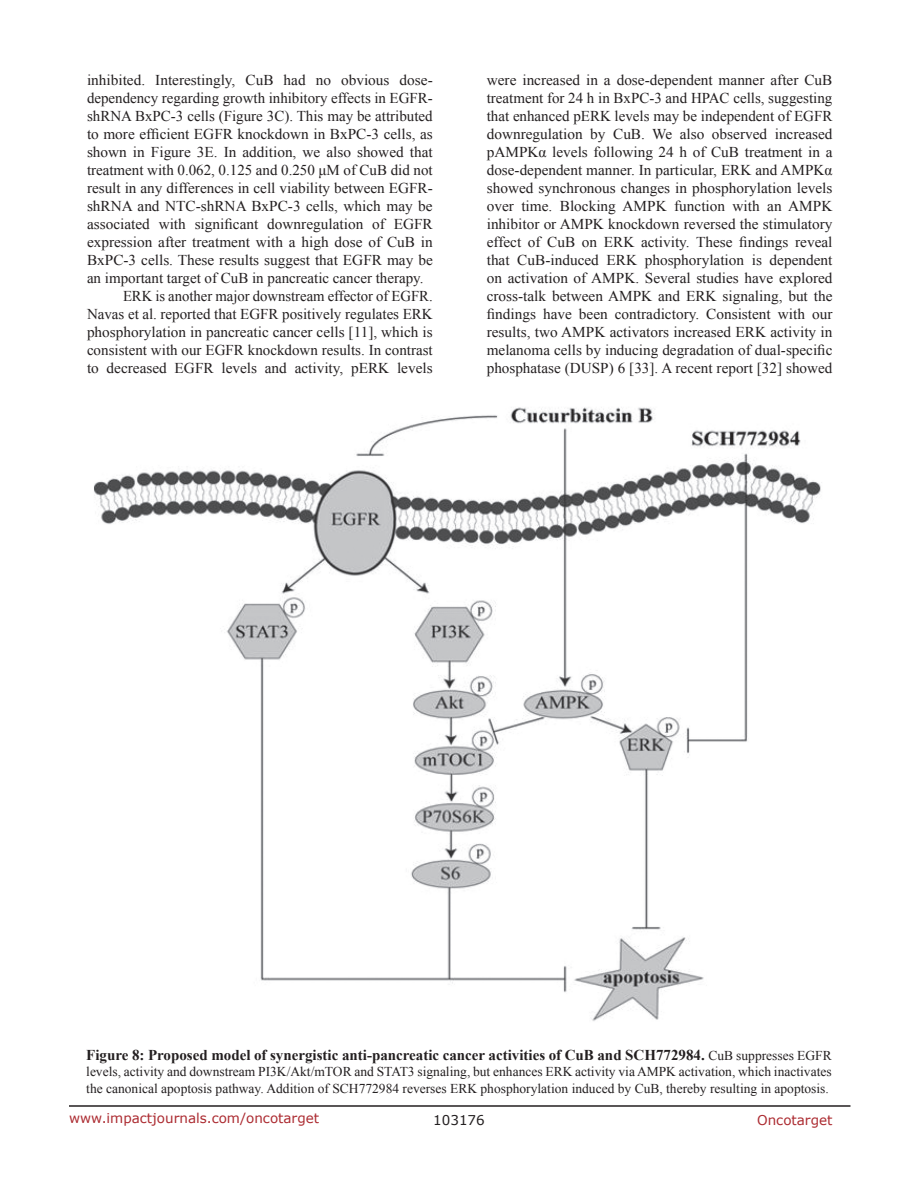
<style>
.page{position:relative;width:918px;height:1188px;background:#fff}
.page>*{position:absolute;margin:0;border:0;box-sizing:border-box;transform-origin:0 0}
.BodyText{font:15px/18px "Times New Roman";color:#231f20;text-align:justify}
.FigureText{font:700 15px "Times New Roman";color:#231f20}
.FigureText-2{font:13.5px/16.2px "Times New Roman";color:#231f20}
.t1{font:13.5px "Verdana";color:#ac2b31}
.t2{font:13.5px "Verdana";color:#231f20}
.s1{font-weight:400;font-size:13.5px}
</style>
<div class="page">
<hr style="left:69px;top:1105px;width:781px;height:2px;background:#231f20">
<img style="left:94px;top:407px;width:727px;height:614px">
<p class="BodyText" style="left:87px;top:71px;width:347px">inhibited. Interestingly, CuB had no obvious dose&shy;dependency regarding growth inhibitory effects in EGFR&shy;shRNA BxPC-3 cells (Figure 3C). This may be attributed to more efficient EGFR knockdown in BxPC-3 cells, as shown in Figure 3E. In addition, we also showed that treatment with 0.062, 0.125 and 0.250 μM of CuB did not result in any differences in cell viability between EGFR&shy;shRNA and NTC-shRNA BxPC-3 cells, which may be associated with significant downregulation of EGFR expression after treatment with a high dose of CuB in BxPC-3 cells. These results suggest that EGFR may be an important target of CuB in pancreatic cancer therapy.</p>
<p class="BodyText" style="left:87px;top:287px;width:347px;text-indent:36px">ERK is another major downstream effector of EGFR.<br>Navas et al. reported that EGFR positively regulates ERK phosphorylation in pancreatic cancer cells [11], which is consistent with our EGFR knockdown results. In contrast to decreased EGFR levels and activity, pERK levels</p>
<p class="BodyText" style="left:487px;top:71px;width:347px">were increased in a dose-dependent manner after CuB treatment for 24 h in BxPC-3 and HPAC cells, suggesting that enhanced pERK levels may be independent of EGFR downregulation by CuB. We also observed increased pAMPKα levels following 24 h of CuB treatment in a dose-dependent manner. In particular, ERK and AMPKα showed synchronous changes in phosphorylation levels over time. Blocking AMPK function with an AMPK inhibitor or AMPK knockdown reversed the stimulatory effect of CuB on ERK activity. These findings reveal that CuB-induced ERK phosphorylation is dependent on activation of AMPK. Several studies have explored cross-talk between AMPK and ERK signaling, but the findings have been contradictory. Consistent with our results, two AMPK activators increased ERK activity in melanoma cells by inducing degradation of dual-specific phosphatase (DUSP) 6 [33]. A recent report [32] showed</p>
<p class="FigureText" style="left:86px;top:1045px;width:747px">Figure 8: Proposed model of synergistic anti-pancreatic cancer activities of CuB and SCH772984. <span class="s1">CuB suppresses EGFR</span></p>
<p class="FigureText-2" style="left:86px;top:1064px;width:747px">levels, activity and downstream PI3K/Akt/mTOR and STAT3 signaling, but enhances ERK activity via AMPK activation, which inactivates the canonical apoptosis pathway. Addition of SCH772984 reverses ERK phosphorylation induced by CuB, thereby resulting in apoptosis.</p>
<p class="t1" style="left:69px;top:1109px;width:252px">www.impactjournals.com/oncotarget</p>
<p class="t2" style="left:433px;top:1111px;width:53px">103176</p>
<p class="t1" style="left:757px;top:1111px;width:77px">Oncotarget</p>
</div>
